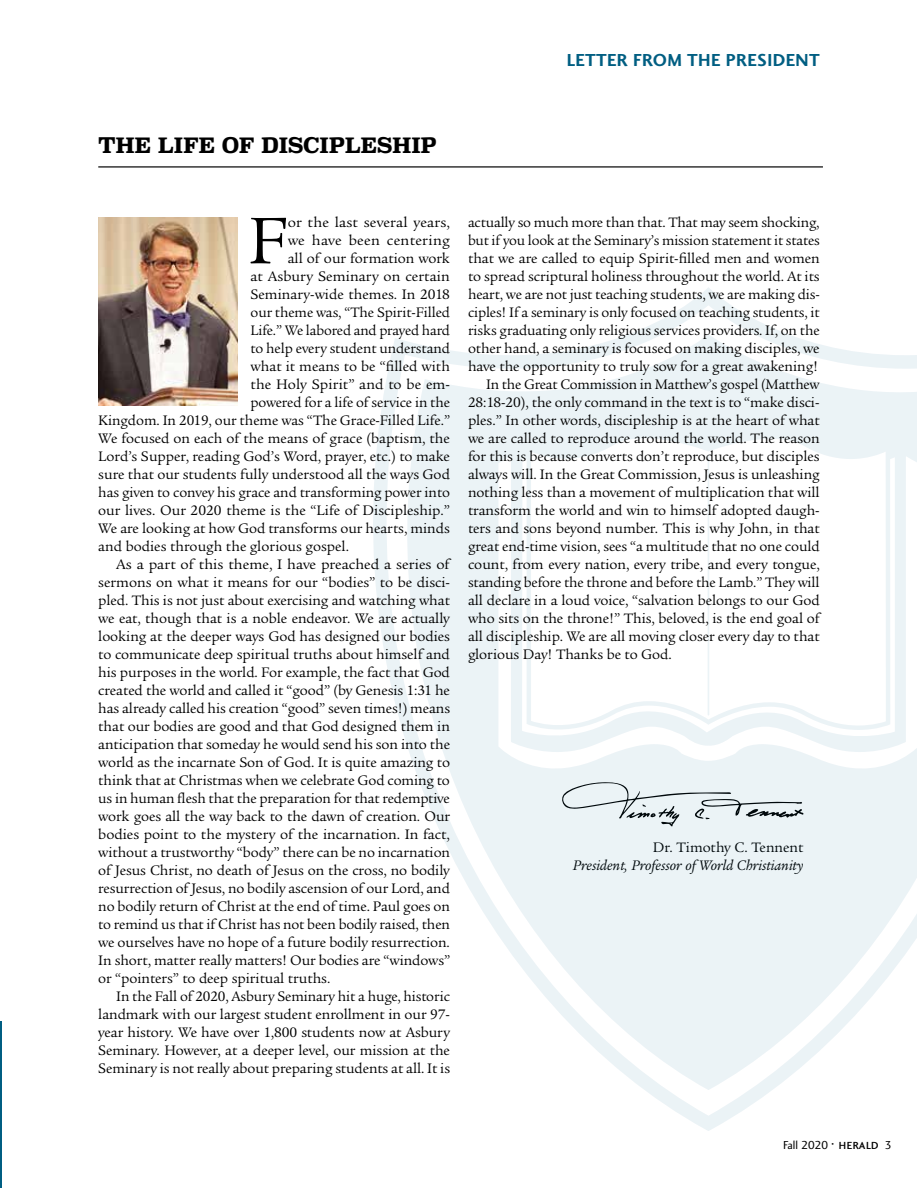
<style>
.page{position:relative;width:918px;height:1188px;background:#fff}
.page>*{position:absolute;margin:0;border:0;box-sizing:border-box;transform-origin:0 0}
.t1{font:71.7px "Legacy Ser ITC";color:#000}
.t2{font:700 21px "Superclarendon";letter-spacing:-.02em;color:#000}
.t3{font:18px "Charlotte Sans Bold Plain";letter-spacing:.02em;color:#005e82}
.t4{font:15px "Legacy Ser ITC";letter-spacing:-.005em;color:#000}
.t5{font:italic 15px "Legacy Ser ITC";color:#000}
.t6{font:15px "Legacy Ser ITC";letter-spacing:.02em;color:#000}
.t7{font:12px "Charlotte Sans Book Plain";letter-spacing:-.055em;color:#000}
.s1{font-family:"Charlotte Sans Std";font-size:15px}
</style>
<div class="page">
<svg style="left:630px;top:287px;width:156px;height:844px"></svg>
<svg style="left:373px;top:334px;width:543px;height:756px"></svg>
<hr style="left:708px;top:454px;width:1px;height:262px;background:#006892">
<img style="left:98px;top:217px;width:139px;height:189px">
<hr style="left:98px;top:166px;width:725px;height:2px;background:#000">
<hr style="left:0;top:1022px;width:1px;height:166px;background:#005e82">
<hr style="left:0;top:296px;width:1px;height:244px;background:#91b6cc">
<p class="t3" style="left:567px;top:49px;width:255px">LETTER FROM THE PRESIDENT</p>
<h2 class="t2" style="left:98px;top:129px;width:340px">THE LIFE OF DISCIPLESHIP</h2>
<h1 class="t1" style="left:248px;top:200px;width:41px">F</h1>
<p class="t4" style="left:288px;top:214px;width:164px">or the last several years,</p>
<p class="t6" style="left:288px;top:232px;width:164px">we have been centering</p>
<p class="t4" style="left:288px;top:250px;width:164px">all of our formation work</p>
<p class="t4" style="left:251px;top:268px;width:201px">at Asbury Seminary on certain</p>
<p class="t4" style="left:251px;top:286px;width:201px">Seminary-wide themes. In 2018</p>
<p class="t4" style="left:251px;top:304px;width:201px">our theme was, “The Spirit-Filled</p>
<p class="t4" style="left:251px;top:322px;width:201px">Life.” We labored and prayed hard</p>
<p class="t4" style="left:251px;top:340px;width:201px">to help every student understand</p>
<p class="t4" style="left:251px;top:358px;width:201px">what it means to be “filled with</p>
<p class="t4" style="left:251px;top:376px;width:201px">the Holy Spirit” and to be em-</p>
<p class="t4" style="left:251px;top:394px;width:201px">powered for a life of service in the</p>
<p class="t4" style="left:98px;top:412px;width:353px">Kingdom. In 2019, our theme was “The Grace-Filled Life.”</p>
<p class="t4" style="left:98px;top:430px;width:353px">We focused on each of the means of grace (baptism, the</p>
<p class="t4" style="left:98px;top:448px;width:353px">Lord’s Supper, reading God’s Word, prayer, etc.) to make</p>
<p class="t4" style="left:98px;top:466px;width:353px">sure that our students fully understood all the ways God</p>
<p class="t4" style="left:98px;top:484px;width:353px">has given to convey his grace and transforming power into</p>
<p class="t4" style="left:98px;top:502px;width:353px">our lives. Our 2020 theme is the “Life of Discipleship.”</p>
<p class="t4" style="left:98px;top:520px;width:353px">We are looking at how God transforms our hearts, minds</p>
<p class="t4" style="left:98px;top:538px;width:252px">and bodies through the glorious gospel.</p>
<p class="t4" style="left:116px;top:556px;width:335px">As a part of this theme, I have preached a series of</p>
<p class="t4" style="left:98px;top:574px;width:353px">sermons on what it means for our “bodies” to be disci-</p>
<p class="t4" style="left:98px;top:592px;width:353px">pled. This is not just about exercising and watching what</p>
<p class="t4" style="left:98px;top:610px;width:353px">we eat, though that is a noble endeavor. We are actually</p>
<p class="t4" style="left:98px;top:628px;width:353px">looking at the deeper ways God has designed our bodies</p>
<p class="t4" style="left:98px;top:646px;width:353px">to communicate deep spiritual truths about himself and</p>
<p class="t4" style="left:98px;top:664px;width:353px">his purposes in the world. For example, the fact that God</p>
<p class="t4" style="left:98px;top:682px;width:353px">created the world and called it “good” (by Genesis 1:31 he</p>
<p class="t4" style="left:98px;top:700px;width:353px">has already called his creation “good” seven times!) means</p>
<p class="t4" style="left:98px;top:718px;width:353px">that our bodies are good and that God designed them in</p>
<p class="t4" style="left:98px;top:736px;width:353px">anticipation that someday he would send his son into the</p>
<p class="t4" style="left:98px;top:754px;width:353px">world as the incarnate Son of God. It is quite amazing to</p>
<p class="t4" style="left:98px;top:772px;width:353px">think that at Christmas when we celebrate God coming to</p>
<p class="t4" style="left:98px;top:790px;width:353px">us in human flesh that the preparation for that redemptive</p>
<p class="t4" style="left:98px;top:808px;width:353px">work goes all the way back to the dawn of creation. Our</p>
<p class="t4" style="left:98px;top:826px;width:353px">bodies point to the mystery of the incarnation. In fact,</p>
<p class="t4" style="left:98px;top:844px;width:353px">without a trustworthy “body” there can be no incarnation</p>
<p class="t4" style="left:98px;top:862px;width:353px">of Jesus Christ, no death of Jesus on the cross, no bodily</p>
<p class="t4" style="left:98px;top:880px;width:353px">resurrection of Jesus, no bodily ascension of our Lord, and</p>
<p class="t4" style="left:98px;top:898px;width:353px">no bodily return of Christ at the end of time. Paul goes on</p>
<p class="t4" style="left:98px;top:916px;width:353px">to remind us that if Christ has not been bodily raised, then</p>
<p class="t4" style="left:98px;top:934px;width:353px">we ourselves have no hope of a future bodily resurrection.</p>
<p class="t4" style="left:98px;top:952px;width:353px">In short, matter really matters! Our bodies are “windows”</p>
<p class="t4" style="left:98px;top:970px;width:234px">or “pointers” to deep spiritual truths.</p>
<p class="t4" style="left:116px;top:988px;width:335px">In the Fall of 2020, Asbury Seminary hit a huge, historic</p>
<p class="t4" style="left:98px;top:1006px;width:353px">landmark with our largest student enrollment in our 97-</p>
<p class="t4" style="left:98px;top:1024px;width:353px">year history. We have over 1,800 students now at Asbury</p>
<p class="t4" style="left:98px;top:1042px;width:353px">Seminary. However, at a deeper level, our mission at the</p>
<p class="t4" style="left:98px;top:1060px;width:353px">Seminary is not really about preparing students at all. It is</p>
<p class="t4" style="left:468px;top:214px;width:353px">actually so much more than that. That may seem shocking,</p>
<p class="t4" style="left:468px;top:232px;width:353px">but if you look at the Seminary’s mission statement it states</p>
<p class="t4" style="left:468px;top:250px;width:353px">that we are called to equip Spirit-filled men and women</p>
<p class="t4" style="left:468px;top:268px;width:353px">to spread scriptural holiness throughout the world. At its</p>
<p class="t4" style="left:468px;top:286px;width:353px">heart, we are not just teaching students, we are making dis-</p>
<p class="t4" style="left:468px;top:304px;width:353px">ciples! If a seminary is only focused on teaching students, it</p>
<p class="t4" style="left:468px;top:322px;width:353px">risks graduating only religious services providers. If, on the</p>
<p class="t4" style="left:468px;top:340px;width:353px">other hand, a seminary is focused on making disciples, we</p>
<p class="t4" style="left:468px;top:358px;width:352px">have the opportunity to truly sow for a great awakening!</p>
<p class="t4" style="left:486px;top:376px;width:335px">In the Great Commission in Matthew’s gospel (Matthew</p>
<p class="t4" style="left:468px;top:394px;width:353px">28:18-20), the only command in the text is to “make disci-</p>
<p class="t4" style="left:468px;top:412px;width:353px">ples.” In other words, discipleship is at the heart of what</p>
<p class="t4" style="left:468px;top:430px;width:353px">we are called to reproduce around the world. The reason</p>
<p class="t4" style="left:468px;top:448px;width:353px">for this is because converts don’t reproduce, but disciples</p>
<p class="t4" style="left:468px;top:466px;width:353px">always will. In the Great Commission, Jesus is unleashing</p>
<p class="t4" style="left:468px;top:484px;width:353px">nothing less than a movement of multiplication that will</p>
<p class="t4" style="left:468px;top:502px;width:353px">transform the world and win to himself adopted daugh-</p>
<p class="t4" style="left:468px;top:520px;width:353px">ters and sons beyond number. This is why John, in that</p>
<p class="t4" style="left:468px;top:538px;width:353px">great end-time vision, sees “a multitude that no one could</p>
<p class="t4" style="left:468px;top:556px;width:353px">count, from every nation, every tribe, and every tongue,</p>
<p class="t4" style="left:468px;top:574px;width:353px">standing before the throne and before the Lamb.” They will</p>
<p class="t4" style="left:468px;top:592px;width:353px">all declare in a loud voice, “salvation belongs to our God</p>
<p class="t4" style="left:468px;top:610px;width:353px">who sits on the throne!” This, beloved, is the end goal of</p>
<p class="t4" style="left:468px;top:628px;width:353px">all discipleship. We are all moving closer every day to that</p>
<p class="t4" style="left:468px;top:646px;width:205px">glorious Day! Thanks be to God.</p>
<p class="t4" style="left:653px;top:838px;width:152px">Dr. Timothy C. Tennent</p>
<p class="t5" style="left:573px;top:856px;width:232px">President, Professor of World Christianity</p>
<p class="t7" style="left:783px;top:1138px;width:111px">Fall 2020 <span class="s1">∙ herald</span> 3</p>
</div>
